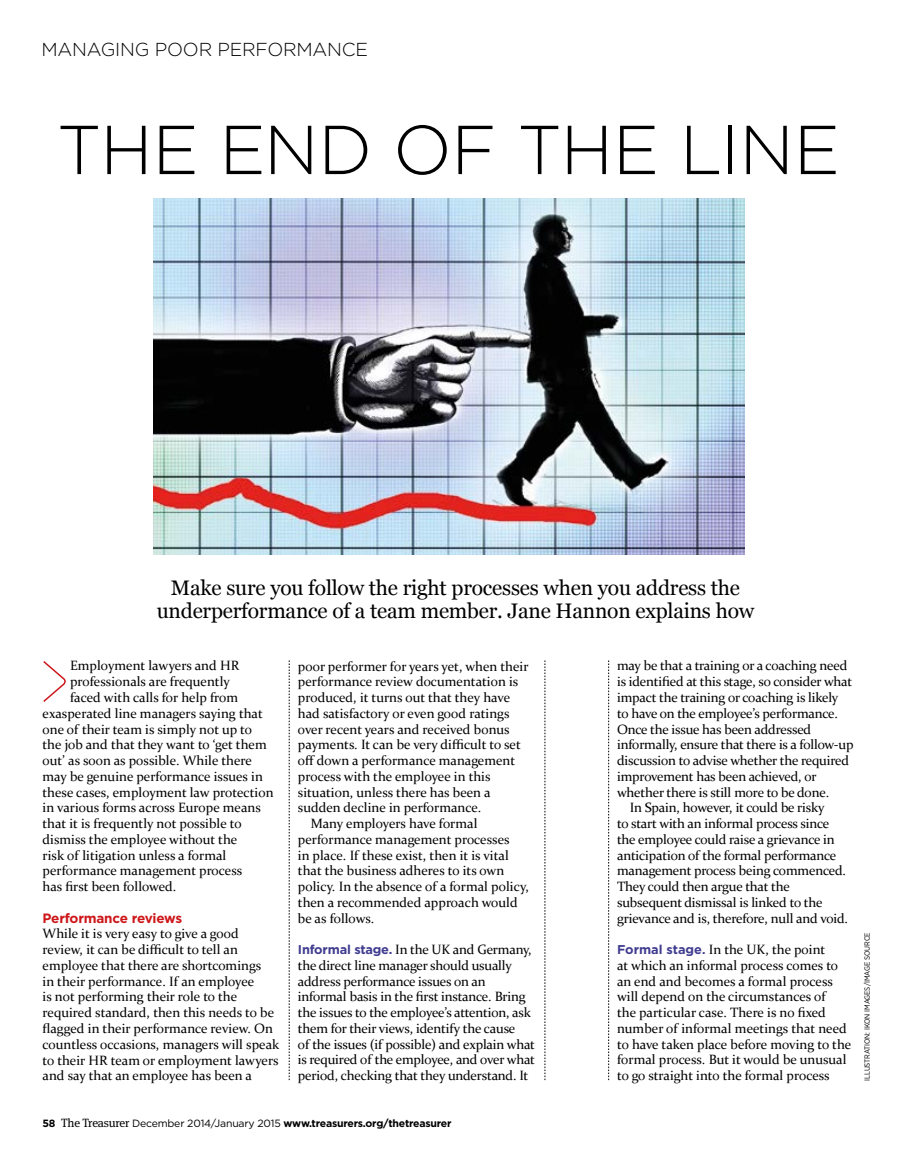
<style>
.page{position:relative;width:915px;height:1170px;background:#fff}
.page>*{position:absolute;margin:0;border:0;box-sizing:border-box;transform-origin:0 0}
.t1{font:300 69px "Gotham";letter-spacing:-.01em;color:#000}
.t2{font:21px/23.7px "Georgia";letter-spacing:-.01em;color:#000;text-align:center}
.t3{font:300 18.75px "Gotham";letter-spacing:-.01em;color:#000}
.t4{font:13.5px/15.8px "Constantia";color:#000}
.t5{font:700 13.5px "Gotham";letter-spacing:-.015em;color:#cd171a}
.t6{font:700 10.5px "Gotham";letter-spacing:-.02em;color:#000}
.t7{font:7.5px "Gotham Narrow";letter-spacing:-.01em;color:#000}
.s1{font-family:"Gotham";font-weight:700;font-size:12.75px;color:#403c90}
.s2{font-family:"Meta Serif";font-weight:400;font-size:12px}
.s3{font-weight:400}
.s4{font-family:"Gotham";font-weight:700;font-size:12px;color:#403c90}
</style>
<div class="page">
<svg style="left:608px;top:660px;width:1px;height:420px"></svg>
<svg style="left:544px;top:660px;width:1px;height:420px"></svg>
<svg style="left:289px;top:660px;width:1px;height:420px"></svg>
<img style="left:153px;top:198px;width:591px;height:356px">
<svg style="left:43px;top:661px;width:23px;height:41px"></svg>
<h3 class="t3" style="left:41px;top:38px;width:328px">MANAGING POOR PERFORMANCE</h3>
<h1 class="t1" style="left:57px;top:106px;width:784px">THE END OF THE LINE</h1>
<h2 class="t2" style="left:157px;top:576px;width:599px">Make sure you follow the right processes when you address the underperformance of a team member. Jane Hannon explains how</h2>
<p class="t4" style="left:70px;top:657px;width:171px">Employment lawyers and HR</p>
<p class="t4" style="left:70px;top:673px;width:161px">professionals are frequently</p>
<p class="t4" style="left:70px;top:688px;width:170px">faced with calls for help from</p>
<p class="t4" style="left:43px;top:704px;width:222px">exasperated line managers saying that</p>
<p class="t4" style="left:43px;top:720px;width:211px">one of their team is simply not up to</p>
<p class="t4" style="left:43px;top:736px;width:225px">the job and that they want to ‘get them</p>
<p class="t4" style="left:43px;top:752px;width:211px">out’ as soon as possible. While there</p>
<p class="t4" style="left:43px;top:767px;width:222px">may be genuine performance issues in</p>
<p class="t4" style="left:43px;top:783px;width:232px">these cases, employment law protection</p>
<p class="t4" style="left:43px;top:799px;width:220px">in various forms across Europe means</p>
<p class="t4" style="left:43px;top:815px;width:200px">that it is frequently not possible to</p>
<p class="t4" style="left:43px;top:830px;width:196px">dismiss the employee without the</p>
<p class="t4" style="left:43px;top:846px;width:185px">risk of litigation unless a formal</p>
<p class="t4" style="left:43px;top:862px;width:201px">performance management process</p>
<p class="t4" style="left:43px;top:878px;width:135px">has first been followed.</p>
<p class="t5" style="left:43px;top:908px;width:141px">Performance reviews</p>
<p class="t4" style="left:43px;top:925px;width:238px">While it is very easy to give a good review, it can be difficult to tell an employee that there are shortcomings<br>in their performance. If an employee<br>is not performing their role to the required standard, then this needs to be flagged in their performance review. On countless occasions, managers will speak to their HR team or employment lawyers and say that an employee has been a</p>
<p class="t4" style="left:298px;top:657px;width:232px">poor performer for years yet, when their</p>
<p class="t4" style="left:298px;top:673px;width:222px">performance review documentation is</p>
<p class="t4" style="left:298px;top:689px;width:214px">produced, it turns out that they have</p>
<p class="t4" style="left:298px;top:704px;width:213px">had satisfactory or even good ratings</p>
<p class="t4" style="left:298px;top:720px;width:213px">over recent years and received bonus</p>
<p class="t4" style="left:298px;top:736px;width:224px">payments. It can be very difficult to set</p>
<p class="t4" style="left:298px;top:752px;width:219px">off down a performance management</p>
<p class="t4" style="left:298px;top:767px;width:194px">process with the employee in this</p>
<p class="t4" style="left:298px;top:783px;width:194px">situation, unless there has been a</p>
<p class="t4" style="left:298px;top:799px;width:185px">sudden decline in performance.</p>
<p class="t4" style="left:310px;top:815px;width:168px">Many employers have formal</p>
<p class="t4" style="left:298px;top:830px;width:213px">performance management processes</p>
<p class="t4" style="left:298px;top:846px;width:212px">in place. If these exist, then it is vital</p>
<p class="t4" style="left:298px;top:862px;width:208px">that the business adheres to its own</p>
<p class="t4" style="left:298px;top:878px;width:232px">policy. In the absence of a formal policy,</p>
<p class="t4" style="left:298px;top:893px;width:221px">then a recommended approach would</p>
<p class="t4" style="left:298px;top:909px;width:78px">be as follows.</p>
<p class="t4" style="left:298px;top:940px;width:238px"><span class="s1">Informal stage.</span> In the UK and Germany, the direct line manager should usually address performance issues on an informal basis in the first instance. Bring the issues to the employee’s attention, ask them for their views, identify the cause<br>of the issues (if possible) and explain what is required of the employee, and over what period, checking that they understand. It</p>
<p class="t6" style="left:43px;top:1116px;width:410px">58 <span class="s2">The Treasurer</span> <span class="s3">December 2014/January 2015</span> www.treasurers.org/thetreasurer</p>
<p class="t4" style="left:617px;top:657px;width:232px">may be that a training or a coaching need</p>
<p class="t4" style="left:617px;top:673px;width:236px">is identified at this stage, so consider what</p>
<p class="t4" style="left:617px;top:689px;width:223px">impact the training or coaching is likely</p>
<p class="t4" style="left:617px;top:704px;width:222px">to have on the employee’s performance.</p>
<p class="t4" style="left:617px;top:720px;width:196px">Once the issue has been addressed</p>
<p class="t4" style="left:617px;top:736px;width:238px">informally, ensure that there is a follow-up</p>
<p class="t4" style="left:617px;top:752px;width:233px">discussion to advise whether the required</p>
<p class="t4" style="left:617px;top:767px;width:201px">improvement has been achieved, or</p>
<p class="t4" style="left:617px;top:783px;width:213px">whether there is still more to be done.</p>
<p class="t4" style="left:629px;top:799px;width:196px">In Spain, however, it could be risky</p>
<p class="t4" style="left:617px;top:815px;width:214px">to start with an informal process since</p>
<p class="t4" style="left:617px;top:830px;width:219px">the employee could raise a grievance in</p>
<p class="t4" style="left:617px;top:846px;width:221px">anticipation of the formal performance</p>
<p class="t4" style="left:617px;top:862px;width:230px">management process being commenced.</p>
<p class="t4" style="left:617px;top:878px;width:174px">They could then argue that the</p>
<p class="t4" style="left:617px;top:893px;width:207px">subsequent dismissal is linked to the</p>
<p class="t4" style="left:617px;top:909px;width:232px">grievance and is, therefore, null and void.</p>
<p class="t4" style="left:617px;top:940px;width:236px"><span class="s1">Formal stage</span><span class="s4">.</span> In the UK, the point<br>at which an informal process comes to an end and becomes a formal process will depend on the circumstances of<br>the particular case. There is no fixed number of informal meetings that need to have taken place before moving to the formal process. But it would be unusual to go straight into the formal process</p>
<p class="t7" style="left:862px;top:1080px;width:150px;rotate:-90deg">ILLUSTRATION: IKON IMAGES/IMAGE SOURCE</p>
</div>
